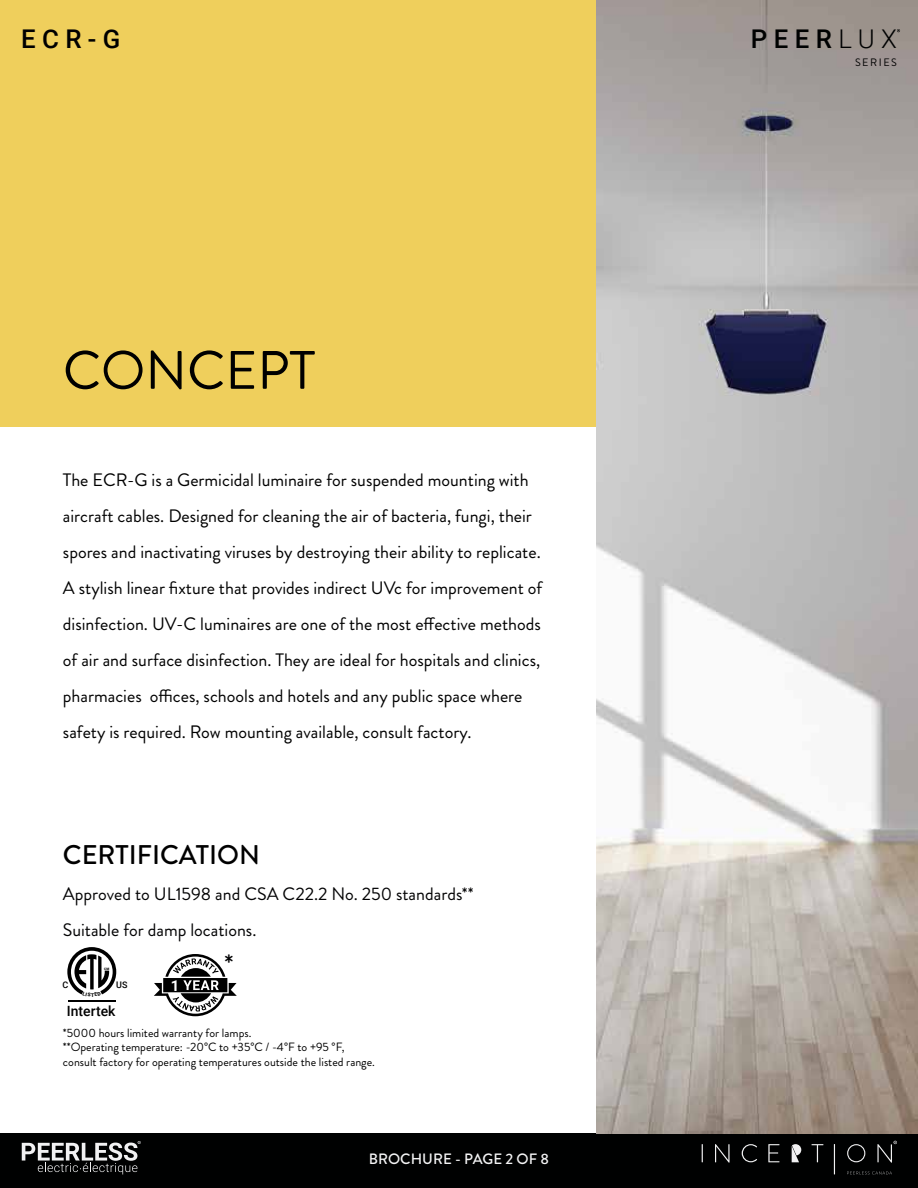
<style>
.page{position:relative;width:918px;height:1188px;background:#fff}
.page>*{position:absolute;margin:0;border:0;box-sizing:border-box;transform-origin:0 0}
.t1{font:54px "Brandon Grotesque";color:#000}
.t2{font:29.55px "Brandon Grotesque";color:#030304}
.t3{font:500 27px "Brandon Grotesque";color:#000}
.t4{font:500 25.8px "Roboto";color:#000101}
.t5{font:500 25.8px "Roboto";color:#000}
.t6{font:18px/36px "Brandon Grotesque";color:#000}
.t7{font:18px/36px "Brandon Grotesque";color:#030304}
.t8{font:500 15px "Brandon Grotesque";color:#f3f3f4}
.t9{font:700 15px "Roboto";color:#fff}
.t10{font:500 14.1px "Roboto";color:#000}
.t11{font:12px/14.4px "Brandon Grotesque";color:#000101}
.t12{font:10.8px "Brandon Grotesque";letter-spacing:.14em;color:#000101}
.t13{font:500 9.15px "Roboto";color:#000}
.t14{font:900 3.3px "Roboto";color:#000}
.s1{font-weight:300}
</style>
<div class="page">
<div style="left:0;top:0;width:918px;height:77px;background:#efcf5c"></div>
<div style="left:0;top:1133px;width:918px;height:55px;background:#000101"></div>
<svg style="left:702px;top:1144px;width:1px;height:18px"></svg>
<svg style="left:715px;top:1144px;width:15px;height:19px"></svg>
<svg style="left:742px;top:1144px;width:15px;height:18px"></svg>
<svg style="left:768px;top:1144px;width:11px;height:18px"></svg>
<svg style="left:812px;top:1144px;width:11px;height:18px"></svg>
<svg style="left:834px;top:1144px;width:1px;height:30px"></svg>
<svg style="left:847px;top:1144px;width:18px;height:18px"></svg>
<svg style="left:877px;top:1141px;width:20px;height:22px"></svg>
<svg style="left:847px;top:1171px;width:45px;height:3px"></svg>
<svg style="left:792px;top:1144px;width:9px;height:18px"></svg>
<svg style="left:22px;top:1141px;width:119px;height:33px"></svg>
<div style="left:0;top:66px;width:597px;height:361px;background:#efcf5c"></div>
<img style="left:597px;top:0;width:321px;height:1133px">
<hr style="left:68px;top:1000px;width:48px;height:2px;background:#000">
<svg style="left:154px;top:954px;width:83px;height:62px"></svg>
<div style="left:171px;top:979px;width:10px;height:12px;background:#000101"></div>
<svg style="left:67px;top:947px;width:49px;height:48px"></svg>
<h3 class="t5" style="left:21px;top:21px;width:101px">ECR-G</h3>
<h1 class="t1" style="left:63px;top:333px;width:254px">CONCEPT</h1>
<p class="t6" style="left:63px;top:462px;width:481px">The ECR-G is a Germicidal luminaire for suspended mounting with aircraft cables. Designed for cleaning the air of bacteria, fungi, their spores and inactivating viruses by destroying their ability to replicate.<br>A stylish linear fixture that provides indirect UVc for improvement of disinfection. UV-C luminaires are one of the most effective methods of air and surface disinfection. They are ideal for hospitals and clinics, pharmacies offices, schools and hotels and any public space where safety is required. Row mounting available, consult factory.</p>
<h3 class="t3" style="left:63px;top:836px;width:199px">CERTIFICATION</h3>
<p class="t7" style="left:63px;top:876px;width:412px">Approved to UL1598 and CSA C22.2 No. 250 standards**<br>Suitable for damp locations.</p>
<p class="t14" style="left:104px;top:966px;width:6px">CM</p>
<p class="t13" style="left:62px;top:979px;width:7px">C</p>
<p class="t13" style="left:116px;top:979px;width:13px">US</p>
<p class="t10" style="left:67px;top:1001px;width:50px">Intertek</p>
<p class="t9" style="left:171px;top:975px;width:10px">1</p>
<h2 class="t2" style="left:224px;top:944px;width:11px">*</h2>
<p class="t11" style="left:63px;top:1026px;width:314px">*5000 hours limited warranty for lamps.<br>**Operating temperature: -20°C to +35°C / -4°F to +95 °F, consult factory for operating temperatures outside the listed range.</p>
<p class="t8" style="left:369px;top:1148px;width:182px">BROCHURE - PAGE 2 OF 8</p>
<h3 class="t4" style="left:751px;top:21px;width:148px">PEER<span class="s1">LUX</span></h3>
<p class="t12" style="left:855px;top:55px;width:43px">SERIES</p>
</div>
